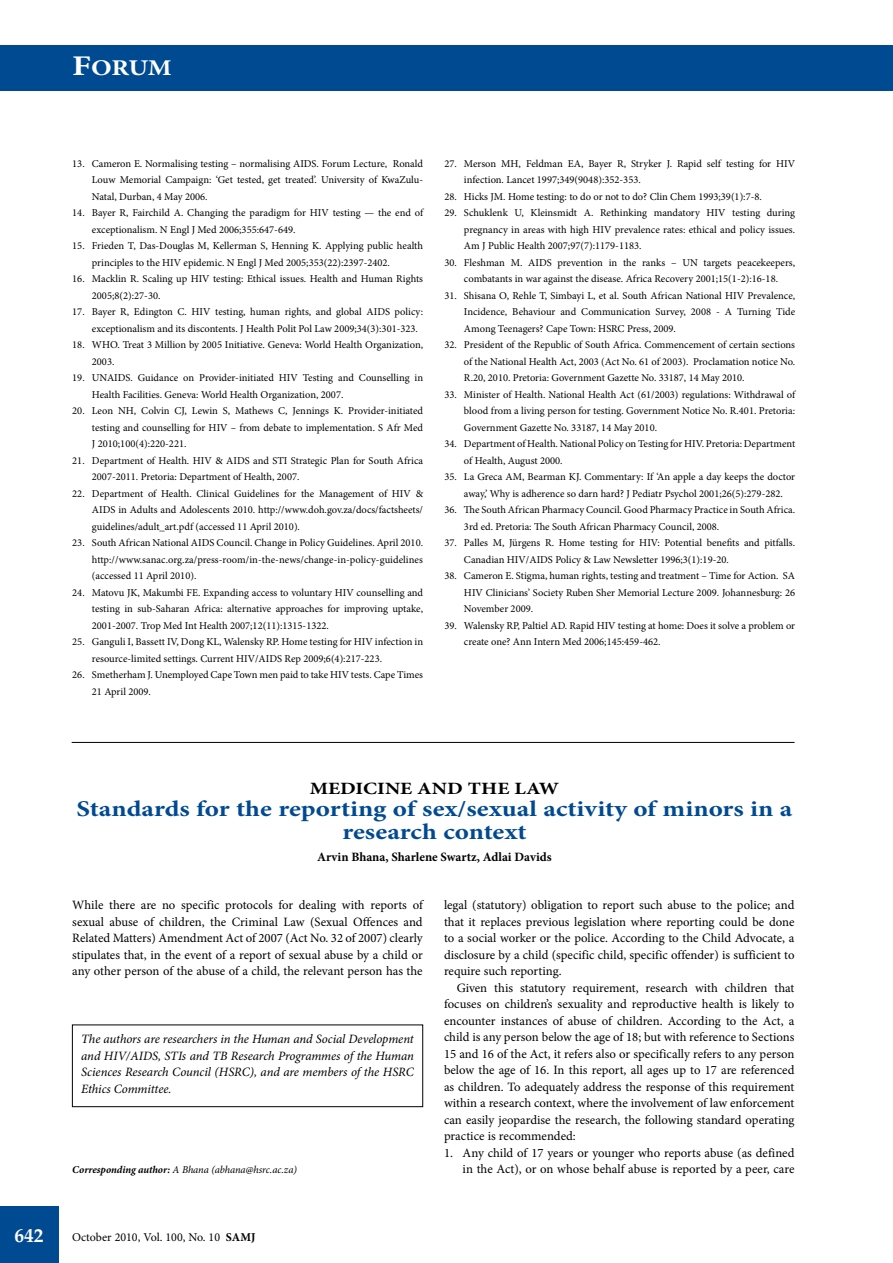
<style>
.page{position:relative;width:893px;height:1263px;background:#fff}
.page>*{position:absolute;margin:0;border:0;box-sizing:border-box;transform-origin:0 0}
.t1{font:700 22.5px/22.5px "Minion Pro";color:#004a91;text-align:center;scale:1.2 1}
.t2{font:700 22.5px "Minion Pro";color:#fff;scale:1.2 1}
.t3{font:700 19.5px "Minion Pro";color:#fff}
.t4{font:700 17.25px "Minion Pro";color:#000;scale:1.2 1}
.t5{font:12.75px/16.5px "Minion Pro";color:#000;text-align:justify}
.t6{font:italic 12.75px/16.5px "Minion Pro";letter-spacing:-.01em;color:#000;text-align:justify}
.t7{font:700 12.75px "Minion Pro";color:#000}
.t8{font:12px "Minion Pro";color:#000}
.t9{font:10.5px/16.5px "Minion Pro";color:#000}
.t10{font:italic 10.5px "Minion Pro";letter-spacing:-.01em;color:#000}
.s1{font-size:28.5px}
.s2{font-weight:700}
</style>
<div class="page">
<div style="left:0;top:1206px;width:59px;height:57px;background:#004a91"></div>
<div style="left:0;top:45px;width:893px;height:45px;background:#004a91"></div>
<hr style="left:72px;top:742px;width:722px;height:1px;background:#000">
<div style="left:72px;top:1024px;width:351px;height:83px;border:1px solid #000"></div>
<h1 class="t2" style="left:72px;top:52px;width:84px"><span class="s1">F</span>ORUM</h1>
<p class="t9" style="left:92px;top:155px;width:333px;text-align:justify;text-indent:-20px">13. Cameron E. Normalising testing – normalising AIDS. Forum Lecture, Ronald Louw Memorial Campaign: ‘Get tested, get treated’. University of KwaZulu-Natal, Durban, 4 May 2006.</p>
<p class="t9" style="left:92px;top:204px;width:333px;text-indent:-20px">14. Bayer R, Fairchild A. Changing the paradigm for HIV testing — the end of exceptionalism. N Engl J Med 2006;355:647-649.</p>
<p class="t9" style="left:92px;top:237px;width:333px;text-indent:-20px">15. Frieden T, Das-Douglas M, Kellerman S, Henning K. Applying public health principles to the HIV epidemic. N Engl J Med 2005;353(22):2397-2402.</p>
<p class="t9" style="left:92px;top:271px;width:333px;text-indent:-20px">16. Macklin R. Scaling up HIV testing: Ethical issues. Health and Human Rights<br>2005;8(2):27-30.</p>
<p class="t9" style="left:92px;top:304px;width:333px;text-indent:-20px">17. Bayer R, Edington C. HIV testing, human rights, and global AIDS policy: exceptionalism and its discontents. J Health Polit Pol Law 2009;34(3):301-323.</p>
<p class="t9" style="left:92px;top:337px;width:333px;text-indent:-20px">18. WHO. Treat 3 Million by 2005 Initiative. Geneva: World Health Organization,<br>2003.</p>
<p class="t9" style="left:92px;top:370px;width:333px;text-indent:-20px">19. UNAIDS. Guidance on Provider-initiated HIV Testing and Counselling in<br>Health Facilities. Geneva: World Health Organization, 2007.</p>
<p class="t9" style="left:92px;top:403px;width:333px;text-align:justify;text-indent:-20px">20. Leon NH, Colvin CJ, Lewin S, Mathews C, Jennings K. Provider-initiated testing and counselling for HIV – from debate to implementation. S Afr Med J 2010;100(4):220-221.</p>
<p class="t9" style="left:92px;top:452px;width:333px;text-indent:-20px">21. Department of Health. HIV &amp; AIDS and STI Strategic Plan for South Africa<br>2007-2011. Pretoria: Department of Health, 2007.</p>
<p class="t9" style="left:92px;top:485px;width:333px;text-align:justify;text-indent:-20px">22. Department of Health. Clinical Guidelines for the Management of HIV &amp; AIDS in Adults and Adolescents 2010. http://www.doh.gov.za/docs/factsheets/ guidelines/adult_art.pdf (accessed 11 April 2010).</p>
<p class="t9" style="left:92px;top:535px;width:333px;text-align:justify;text-indent:-20px">23. South African National AIDS Council. Change in Policy Guidelines. April 2010. http://www.sanac.org.za/press-room/in-the-news/change-in-policy-guidelines (accessed 11 April 2010).</p>
<p class="t9" style="left:92px;top:584px;width:333px;text-align:justify;text-indent:-20px">24. Matovu JK, Makumbi FE. Expanding access to voluntary HIV counselling and testing in sub-Saharan Africa: alternative approaches for improving uptake, 2001-2007. Trop Med Int Health 2007;12(11):1315-1322.</p>
<p class="t9" style="left:92px;top:634px;width:333px;text-indent:-20px">25. Ganguli I, Bassett IV, Dong KL, Walensky RP. Home testing for HIV infection in resource-limited settings. Current HIV/AIDS Rep 2009;6(4):217-223.</p>
<p class="t9" style="left:92px;top:667px;width:333px;text-indent:-20px">26. Smetherham J. Unemployed Cape Town men paid to take HIV tests. Cape Times<br>21 April 2009.</p>
<p class="t9" style="left:464px;top:155px;width:333px;text-indent:-20px">27. Merson MH, Feldman EA, Bayer R, Stryker J. Rapid self testing for HIV infection. Lancet 1997;349(9048):352-353.</p>
<p class="t9" style="left:444px;top:188px;width:319px">28. Hicks JM. Home testing: to do or not to do? Clin Chem 1993;39(1):7-8.</p>
<p class="t9" style="left:464px;top:205px;width:333px;text-align:justify;text-indent:-20px">29. Schuklenk U, Kleinsmidt A. Rethinking mandatory HIV testing during pregnancy in areas with high HIV prevalence rates: ethical and policy issues.<br>Am J Public Health 2007;97(7):1179-1183.</p>
<p class="t9" style="left:444px;top:254px;width:352px;text-align:center">30. Fleshman M. AIDS prevention in the ranks – UN targets peacekeepers, combatants in war against the disease. Africa Recovery 2001;15(1-2):16-18.</p>
<p class="t9" style="left:464px;top:287px;width:333px;text-align:justify;text-indent:-20px">31. Shisana O, Rehle T, Simbayi L, et al. South African National HIV Prevalence, Incidence, Behaviour and Communication Survey, 2008 - A Turning Tide Among Teenagers? Cape Town: HSRC Press, 2009.</p>
<p class="t9" style="left:464px;top:337px;width:333px;text-align:justify;text-indent:-20px">32. President of the Republic of South Africa. Commencement of certain sections of the National Health Act, 2003 (Act No. 61 of 2003). Proclamation notice No.<br>R.20, 2010. Pretoria: Government Gazette No. 33187, 14 May 2010.</p>
<p class="t9" style="left:464px;top:386px;width:333px;text-align:justify;text-indent:-20px">33. Minister of Health. National Health Act (61/2003) regulations: Withdrawal of blood from a living person for testing. Government Notice No. R.401. Pretoria:<br>Government Gazette No. 33187, 14 May 2010.</p>
<p class="t9" style="left:464px;top:436px;width:333px;text-indent:-20px">34. Department of Health. National Policy on Testing for HIV. Pretoria: Department of Health, August 2000.</p>
<p class="t9" style="left:464px;top:469px;width:333px;text-indent:-20px">35. La Greca AM, Bearman KJ. Commentary: If ‘An apple a day keeps the doctor away,’ Why is adherence so darn hard? J Pediatr Psychol 2001;26(5):279-282.</p>
<p class="t9" style="left:464px;top:502px;width:333px;text-indent:-20px">36. The South African Pharmacy Council. Good Pharmacy Practice in South Africa.<br>3rd ed. Pretoria: The South African Pharmacy Council, 2008.</p>
<p class="t9" style="left:464px;top:535px;width:333px;text-indent:-20px">37. Palles M, Jürgens R. Home testing for HIV: Potential benefits and pitfalls.<br>Canadian HIV/AIDS Policy &amp; Law Newsletter 1996;3(1):19-20.</p>
<p class="t9" style="left:464px;top:568px;width:333px;text-align:justify;text-indent:-20px">38. Cameron E. Stigma, human rights, testing and treatment – Time for Action. SA HIV Clinicians’ Society Ruben Sher Memorial Lecture 2009. Johannesburg: 26<br>November 2009.</p>
<p class="t9" style="left:464px;top:617px;width:333px;text-indent:-20px">39. Walensky RP, Paltiel AD. Rapid HIV testing at home: Does it solve a problem or create one? Ann Intern Med 2006;145:459-462.</p>
<h3 class="t4" style="left:310px;top:776px;width:209px">MEDICINE AND THE LAW</h3>
<h1 class="t1" style="left:76px;top:797px;width:598px">Standards for the reporting of sex/sexual activity of minors in a research context</h1>
<p class="t7" style="left:317px;top:848px;width:236px">Arvin Bhana, Sharlene Swartz, Adlai Davids</p>
<p class="t5" style="left:72px;top:897px;width:352px">While there are no specific protocols for dealing with reports of sexual abuse of children, the Criminal Law (Sexual Offences and Related Matters) Amendment Act of 2007 (Act No. 32 of 2007) clearly stipulates that, in the event of a report of sexual abuse by a child or any other person of the abuse of a child, the relevant person has the</p>
<p class="t5" style="left:444px;top:897px;width:352px">legal (statutory) obligation to report such abuse to the police; and that it replaces previous legislation where reporting could be done to a social worker or the police. According to the Child Advocate, a disclosure by a child (specific child, specific offender) is sufficient to require such reporting.</p>
<p class="t5" style="left:444px;top:979px;width:352px;text-indent:13px">Given this statutory requirement, research with children that focuses on children’s sexuality and reproductive health is likely to encounter instances of abuse of children. According to the Act, a child is any person below the age of 18; but with reference to Sections 15 and 16 of the Act, it refers also or specifically refers to any person below the age of 16. In this report, all ages up to 17 are referenced as children. To adequately address the response of this requirement within a research context, where the involvement of law enforcement can easily jeopardise the research, the following standard operating practice is recommended:</p>
<p class="t5" style="left:444px;top:1144px;width:352px">1. Any child of 17 years or younger who reports abuse (as defined</p>
<p class="t10" style="left:72px;top:1163px;width:226px"><span class="s2">Corresponding author:</span> A Bhana (abhana@hsrc.ac.za)</p>
<p class="t5" style="left:463px;top:1161px;width:333px">in the Act), or on whose behalf abuse is reported by a peer, care</p>
<p class="t6" style="left:81px;top:1031px;width:334px">The authors are researchers in the Human and Social Development and HIV/AIDS, STIs and TB Research Programmes of the Human Sciences Research Council (HSRC), and are members of the HSRC Ethics Committee.</p>
<h2 class="t3" style="left:14px;top:1222px;width:31px">642</h2>
<p class="t8" style="left:72px;top:1229px;width:185px">October 2010, Vol. 100, No. 10 <span class="s2">SAMJ</span></p>
</div>
